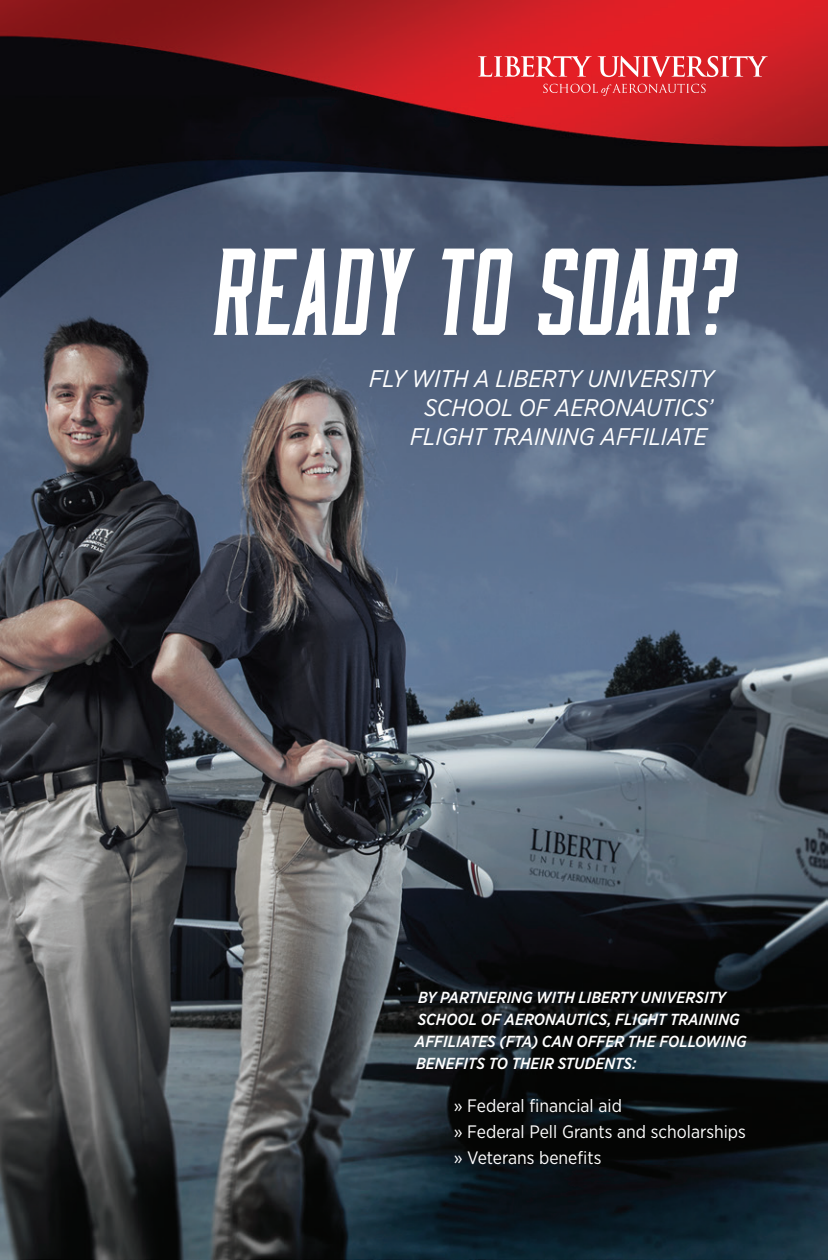
<style>
.page{position:relative;width:828px;height:1260px;background:#fff}
.page>*{position:absolute;margin:0;border:0;box-sizing:border-box;transform-origin:0 0}
.t1{font:italic 125px "Moonshiner Sharp";color:#fff}
.t2{font:italic 24px/28.8px "Gotham Narrow";color:#fff;text-align:right}
.t3{font:18px/26px "Gotham Narrow";color:#fff}
.t4{font:italic 500 16px/22px "Gotham Narrow";color:#fff}
</style>
<div class="page">
<img style="left:0;top:0;width:828px;height:1260px">
<svg style="left:478px;top:56px;width:114px;height:21px"></svg>
<svg style="left:598px;top:56px;width:170px;height:21px"></svg>
<svg style="left:543px;top:84px;width:163px;height:12px;background:#e14146"></svg>
<h1 class="t1" style="left:211px;top:238px;width:524px">READY TO SOAR?</h1>
<h2 class="t2" style="left:369px;top:364px;width:346px">FLY WITH A LIBERTY UNIVERSITY<br>SCHOOL OF AERONAUTICS’<br>FLIGHT TRAINING AFFILIATE</h2>
<p class="t4" style="left:415px;top:987px;width:333px">BY PARTNERING WITH LIBERTY UNIVERSITY SCHOOL OF AERONAUTICS, FLIGHT TRAINING AFFILIATES (FTA) CAN OFFER THE FOLLOWING BENEFITS TO THEIR STUDENTS:</p>
<p class="t3" style="left:454px;top:1092px;width:294px">» Federal financial aid<br>» Federal Pell Grants and scholarships » Veterans benefits</p>
</div>
